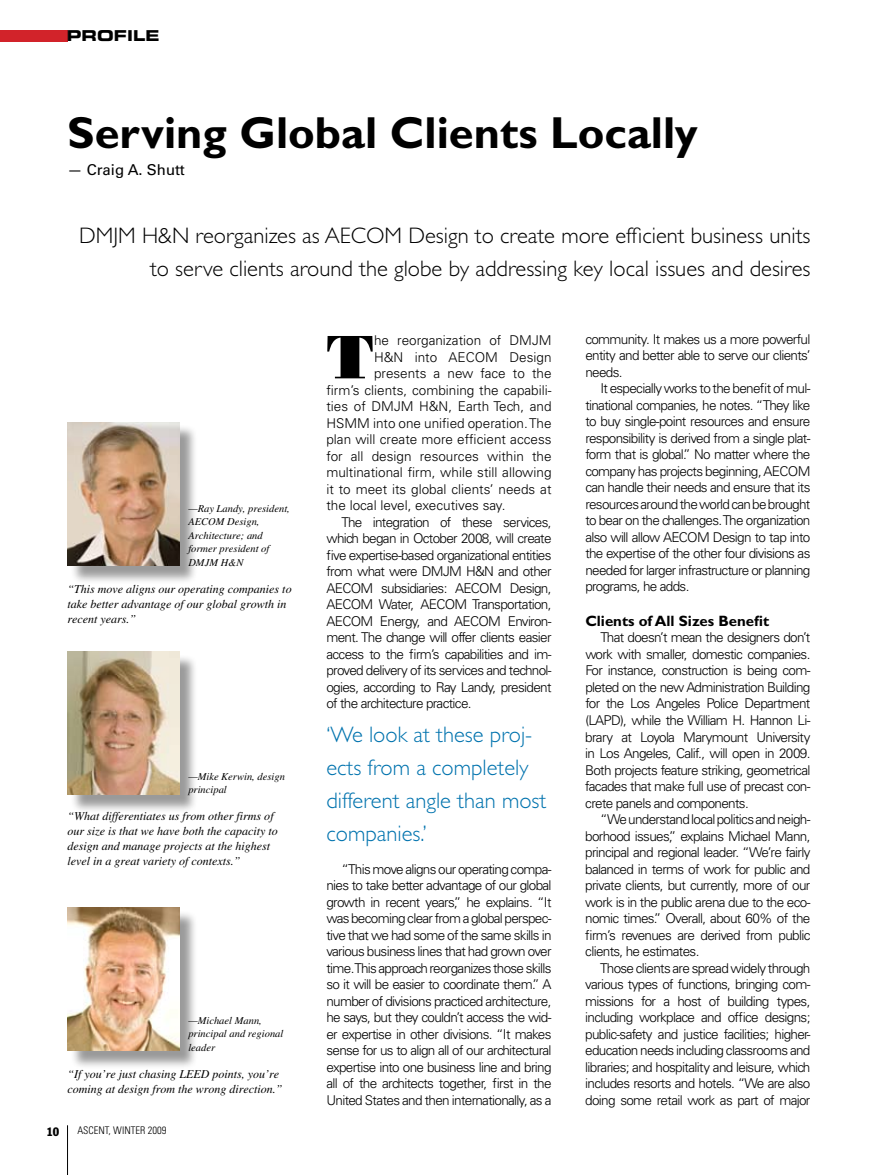
<style>
.page{position:relative;width:878px;height:1175px;background:#fff}
.page>*{position:absolute;margin:0;border:0;box-sizing:border-box;transform-origin:0 0}
.t1{font:61.05px "Bodoni Poster";color:#000}
.t2{font:700 45px "Gill Sans";color:#000}
.t3{font:300 22.5px/33px "Gill Sans";color:#000;text-align:right}
.t4{font:300 22.5px/33px "Gill Sans";color:#0073ae}
.t5{font:700 15px "Gill Sans";color:#000}
.t6{font:15px "Univers";color:#000}
.t7{font:15px "Eurostile Bold Extended Two";color:#000}
.t8{font:300 13.5px/16.5px "Univers";letter-spacing:-.05em;color:#000;text-align:justify}
.t9{font:300 13.5px/16.5px "Univers";color:#000}
.t10{font:italic 12px/15px "Times";color:#000}
.t11{font:condensed 12px "Franklin Gothic";color:#000}
.t12{font:italic 10.5px/13.5px "Times";color:#000}
.t13{font:300 condensed 10.5px "Univers";color:#000}
</style>
<div class="page">
<div style="left:0;top:30px;width:68px;height:11px;background:#d2232a"></div>
<hr style="left:67px;top:1125px;width:1px;height:49px;background:#000">
<div style="left:70px;top:424px;width:128px;height:160px;background:#000;opacity:.4"></div>
<img style="left:68px;top:422px;width:111px;height:144px">
<div style="left:70px;top:654px;width:128px;height:159px;background:#000;opacity:.4"></div>
<img style="left:68px;top:651px;width:111px;height:144px">
<div style="left:70px;top:909px;width:128px;height:160px;background:#000;opacity:.4"></div>
<img style="left:68px;top:907px;width:111px;height:143px">
<p class="t7" style="left:67px;top:25px;width:94px">PROFILE</p>
<h2 class="t2" style="left:68px;top:106px;width:631px">Serving Global Clients Locally</h2>
<p class="t6" style="left:68px;top:161px;width:119px">— Craig A. Shutt</p>
<h3 class="t3" style="left:79px;top:219px;width:732px">DMJM H&amp;N reorganizes as AECOM Design to create more efficient business units to serve clients around the globe by addressing key local issues and desires</h3>
<p class="t12" style="left:188px;top:501px;width:103px">—Ray Landy, president,<br>AECOM Design,<br>Architecture; and former president of<br>DMJM H&amp;N</p>
<p class="t10" style="left:68px;top:581px;width:226px">“This move aligns our operating companies to take better advantage of our global growth in recent years.”</p>
<p class="t12" style="left:188px;top:769px;width:98px">—Mike Kerwin, design principal</p>
<p class="t10" style="left:68px;top:809px;width:212px">“What differentiates us from other firms of our size is that we have both the capacity to design and manage projects at the highest level in a great variety of contexts.”</p>
<p class="t12" style="left:188px;top:1013px;width:97px">—Michael Mann, principal and regional leader</p>
<p class="t10" style="left:68px;top:1066px;width:217px">“If you’re just chasing LEED points, you’re coming at design from the wrong direction.”</p>
<p class="t11" style="left:46px;top:1124px;width:14px">10</p>
<p class="t13" style="left:77px;top:1124px;width:90px">ASCENT, WINTER 2009</p>
<h1 class="t1" style="left:326px;top:319px;width:49px">T</h1>
<p class="t9" style="left:374px;top:332px;width:179px">he reorganization of DMJM<br>H &amp;N into AEC</p>
<p class="t8" style="left:474px;top:349px;width:78px">OM Design</p>
<p class="t8" style="left:374px;top:365px;width:179px">presents a new face to the</p>
<p class="t9" style="left:326px;top:382px;width:226px">firm’s clients, combining the capabili-</p>
<p class="t8" style="left:326px;top:398px;width:227px">ties of DMJM H &amp;N , Earth Tech, and</p>
<p class="t9" style="left:326px;top:415px;width:227px">HS MM into one unified operation. The</p>
<p class="t9" style="left:326px;top:431px;width:227px">plan will create more efficient access</p>
<p class="t9" style="left:326px;top:448px;width:227px">for all design resources within the</p>
<p class="t9" style="left:326px;top:464px;width:226px">multinational firm, while still allowing</p>
<p class="t9" style="left:326px;top:481px;width:226px">it to meet its global clients’ needs at</p>
<p class="t9" style="left:326px;top:497px;width:180px">the local level, executives say.</p>
<p class="t8" style="left:341px;top:514px;width:212px">The integration of these services,</p>
<p class="t8" style="left:326px;top:530px;width:227px">which began in October 2008, will create</p>
<p class="t8" style="left:326px;top:547px;width:227px">five expertise-based organizational entities</p>
<p class="t8" style="left:326px;top:563px;width:227px">from what were DMJM H &amp;N and other</p>
<p class="t8" style="left:326px;top:580px;width:227px">AECOM subsidiaries: AECOM Design,</p>
<p class="t8" style="left:326px;top:596px;width:227px">AECOM Water, AECOM Transportation,</p>
<p class="t8" style="left:326px;top:613px;width:226px">AECOM Energy, and AECOM Environ-</p>
<p class="t8" style="left:326px;top:629px;width:227px">ment. The change will offer clients easier</p>
<p class="t8" style="left:326px;top:646px;width:226px">access to the firm’s capabilities and im-</p>
<p class="t8" style="left:326px;top:662px;width:227px">proved delivery of its services and technol-</p>
<p class="t8" style="left:326px;top:679px;width:227px">ogies, according to Ray Landy, president</p>
<p class="t8" style="left:326px;top:695px;width:147px">of the architecture practice.</p>
<h3 class="t4" style="left:326px;top:718px;width:221px">‘We look at these proj&shy;ects from a completely different angle than most companies.’</h3>
<p class="t8" style="left:326px;top:860px;width:227px;text-indent:15px">“This move aligns our operating compa&shy;nies to take better advantage of our global growth in recent years,” he explains. “It was becoming clear from a global perspec&shy;tive that we had some of the same skills in various business lines that had grown over time. This approach reorganizes those skills so it will be easier to coordinate them.” A number of divisions practiced architecture, he says, but they couldn’t access the wid&shy;er expertise in other divisions. “It makes sense for us to align all of our architectural expertise into one business line and bring all of the architects together, first in the United States and then internationally, as a</p>
<p class="t8" style="left:585px;top:331px;width:227px">community. It makes us a more powerful entity and better able to serve our clients’ needs.</p>
<p class="t8" style="left:585px;top:380px;width:227px;text-indent:15px">It especially works to the benefit of mul&shy;tinational companies, he notes. “They like to buy single-point resources and ensure responsibility is derived from a single plat&shy;form that is global.” No matter where the company has projects beginning, AECOM can handle their needs and ensure that its resources around the world can be brought to bear on the challenges. The organization also will allow AECOM Design to tap into the expertise of the other four divisions as needed for larger infrastructure or planning programs, he adds.</p>
<p class="t5" style="left:585px;top:612px;width:185px">Clients of All Sizes Benefit</p>
<p class="t8" style="left:585px;top:629px;width:227px;text-indent:15px">That doesn’t mean the designers don’t work with smaller, domestic companies.<br>For instance, construction is being com&shy;pleted on the new Administration Building for the Los Angeles Police Department (LAPD), while the William H . Hannon Li&shy;brary at Loyola Marymount University in Los Angeles, Calif., will open in 2009.<br>Both projects feature striking, geometrical facades that make full use of precast con&shy;crete panels and components.</p>
<p class="t8" style="left:585px;top:811px;width:227px;text-indent:15px">“We understand local politics and neigh&shy;borhood issues,” explains Michael Mann, principal and regional leader. “We’re fairly balanced in terms of work for public and private clients, but currently, more of our work is in the public arena due to the eco&shy;nomic times.” Overall, about 60% of the firm’s revenues are derived from public clients, he estimates.</p>
<p class="t8" style="left:585px;top:959px;width:227px;text-indent:15px">Those clients are spread widely through various types of functions, bringing com&shy;missions for a host of building types, including workplace and office designs; public-safety and justice facilities; higher&shy;education needs including classrooms and libraries; and hospitality and leisure, which includes resorts and hotels. “We are also doing some retail work as part of major</p>
</div>
